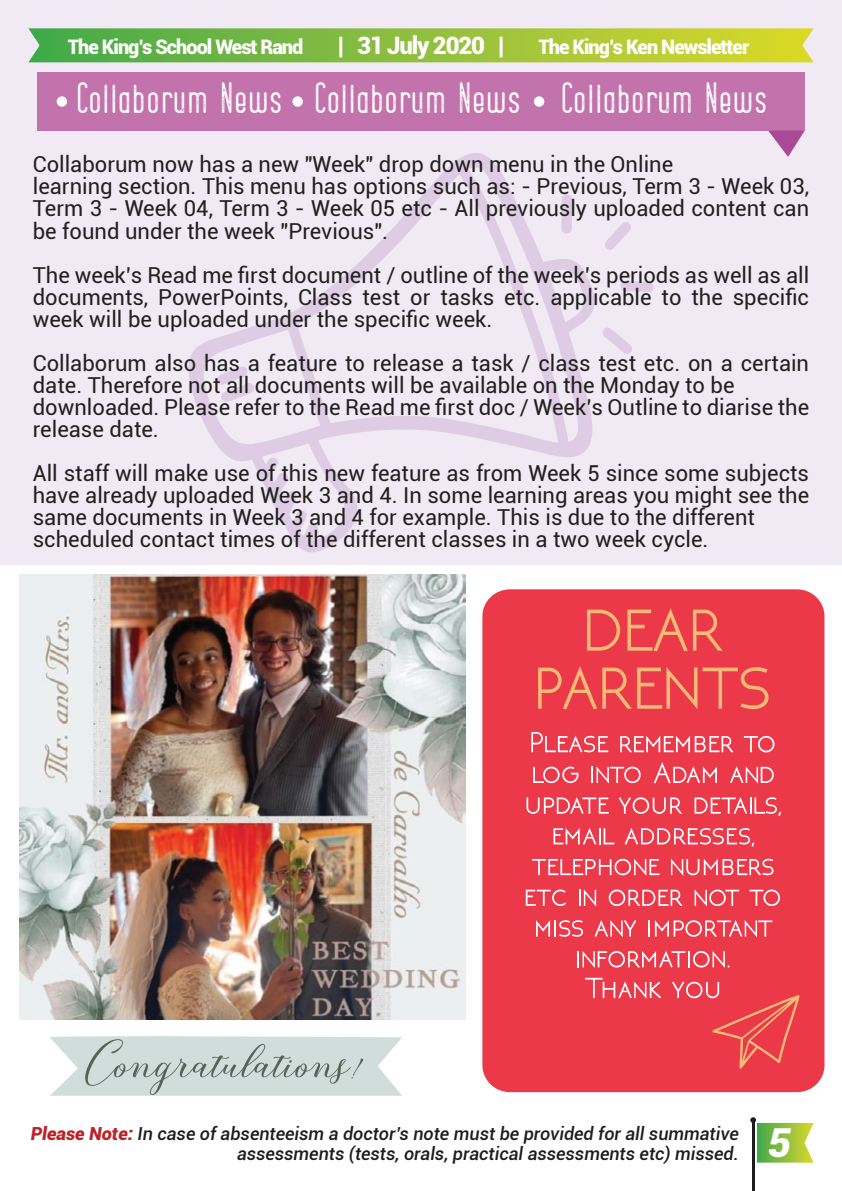
<style>
.page{position:relative;width:842px;height:1191px;background:#fff}
.page>*{position:absolute;margin:0;border:0;box-sizing:border-box;transform-origin:0 0}
.t1{font:50px "Bridget Script";color:#586357}
.t2{font:italic 900 40px "Roboto";color:#fff}
.t3{font:38px "Bernound Rough";color:#fff}
.t4{font:900 24px "Roboto";letter-spacing:-.05em;color:#fff}
.t5{font:22px/22px "Roboto";color:#231f20}
.t6{font:900 20px "Roboto";letter-spacing:-.05em;color:#fff}
.t7{font:italic 500 18px/19.6px "Roboto";color:#1d1e1b;text-align:right}
.s1{font-weight:900;color:#bb2328}
</style>
<div class="page">
<div style="left:482px;top:589px;width:342px;height:503px;background:#eb394a;border-radius:27px"></div>
<div style="left:0;top:0;width:842px;height:564px;background:#f1eaf4"></div>
<hr style="left:752px;top:1120px;width:2px;height:71px;background:#1d1c1a">
<svg style="left:750px;top:1117px;width:64px;height:45px"></svg>
<svg style="left:28px;top:28px;width:786px;height:34px;background:#92c040"></svg>
<div style="left:37px;top:73px;width:768px;height:58px;background:#c373ac"></div>
<svg style="left:768px;top:131px;width:37px;height:26px"></svg>
<div style="left:57px;top:96px;width:10px;height:11px;background:#fff;border-radius:50%"></div>
<div style="left:292px;top:96px;width:11px;height:11px;background:#fff;border-radius:50%"></div>
<div style="left:534px;top:96px;width:10px;height:11px;background:#fff;border-radius:50%"></div>
<img style="left:20px;top:574px;width:445px;height:445px">
<svg style="left:50px;top:1036px;width:352px;height:59px;background:#d4dfdd"></svg>
<svg style="left:188px;top:153px;width:407px;height:400px"></svg>
<svg style="left:561px;top:193px;width:11px;height:42px"></svg>
<svg style="left:605px;top:222px;width:26px;height:28px"></svg>
<svg style="left:621px;top:281px;width:33px;height:11px"></svg>
<svg style="left:603px;top:327px;width:29px;height:27px"></svg>
<svg style="left:214px;top:364px;width:44px;height:39px"></svg>
<svg style="left:587px;top:609px;width:33px;height:41px"></svg>
<svg style="left:627px;top:608px;width:95px;height:43px"></svg>
<svg style="left:538px;top:666px;width:230px;height:43px"></svg>
<svg style="left:531px;top:732px;width:77px;height:20px"></svg>
<svg style="left:620px;top:736px;width:113px;height:16px"></svg>
<svg style="left:744px;top:736px;width:30px;height:16px"></svg>
<svg style="left:533px;top:766px;width:45px;height:17px"></svg>
<svg style="left:591px;top:766px;width:50px;height:17px"></svg>
<svg style="left:654px;top:762px;width:63px;height:21px"></svg>
<svg style="left:730px;top:766px;width:44px;height:17px"></svg>
<svg style="left:526px;top:797px;width:83px;height:17px"></svg>
<svg style="left:619px;top:797px;width:63px;height:17px"></svg>
<svg style="left:694px;top:797px;width:87px;height:19px"></svg>
<svg style="left:553px;top:828px;width:61px;height:16px"></svg>
<svg style="left:625px;top:828px;width:129px;height:18px"></svg>
<svg style="left:532px;top:858px;width:127px;height:17px"></svg>
<svg style="left:671px;top:858px;width:102px;height:17px"></svg>
<svg style="left:526px;top:889px;width:40px;height:17px"></svg>
<svg style="left:579px;top:889px;width:17px;height:17px"></svg>
<svg style="left:609px;top:889px;width:73px;height:17px"></svg>
<svg style="left:694px;top:889px;width:45px;height:17px"></svg>
<svg style="left:749px;top:889px;width:31px;height:17px"></svg>
<svg style="left:536px;top:920px;width:47px;height:16px"></svg>
<svg style="left:594px;top:920px;width:42px;height:17px"></svg>
<svg style="left:648px;top:920px;width:124px;height:17px"></svg>
<svg style="left:577px;top:951px;width:152px;height:17px"></svg>
<svg style="left:585px;top:977px;width:76px;height:21px"></svg>
<svg style="left:672px;top:981px;width:128px;height:88px"></svg>
<p class="t6" style="left:68px;top:32px;width:237px">The King’s School West Rand</p>
<p class="t4" style="left:338px;top:28px;width:168px">| 31 July 2020 |</p>
<p class="t6" style="left:538px;top:32px;width:212px">The King’s Ken Newsletter</p>
<h3 class="t3" style="left:76px;top:76px;width:693px">Collaborum News Collaborum News Collaborum News</h3>
<p class="t5" style="left:33px;top:153px;width:778px">Collaborum now has a new "Week" drop down menu in the Online<br>learning section. This menu has options such as: - Previous, Term 3 - Week 03, Term 3 - Week 04, Term 3 - Week 05 etc - All previously uploaded content can be found under the week "Previous".</p>
<p class="t5" style="left:33px;top:263px;width:778px;text-align:justify">The week’s Read me first document / outline of the week’s periods as well as all documents, PowerPoints, Class test or tasks etc. applicable to the specific week will be uploaded under the specific week.</p>
<p class="t5" style="left:33px;top:351px;width:778px">Collaborum also has a feature to release a task / class test etc. on a certain date. Therefore not all documents will be available on the Monday to be downloaded. Please refer to the Read me first doc / Week’s Outline to diarise the release date.</p>
<p class="t5" style="left:33px;top:461px;width:778px">All staff will make use of this new feature as from Week 5 since some subjects have already uploaded Week 3 and 4. In some learning areas you might see the same documents in Week 3 and 4 for example. This is due to the different scheduled contact times of the different classes in a two week cycle.</p>
<h1 class="t1" style="left:85px;top:1033px;width:283px">Congratulations!</h1>
<p class="t7" style="left:31px;top:1123px;width:710px"><span class="s1">Please Note:</span> In case of absenteeism a doctor’s note must be provided for all summative assessments (tests, orals, practical assessments etc) missed.</p>
<h2 class="t2" style="left:768px;top:1114px;width:25px">5</h2>
</div>
